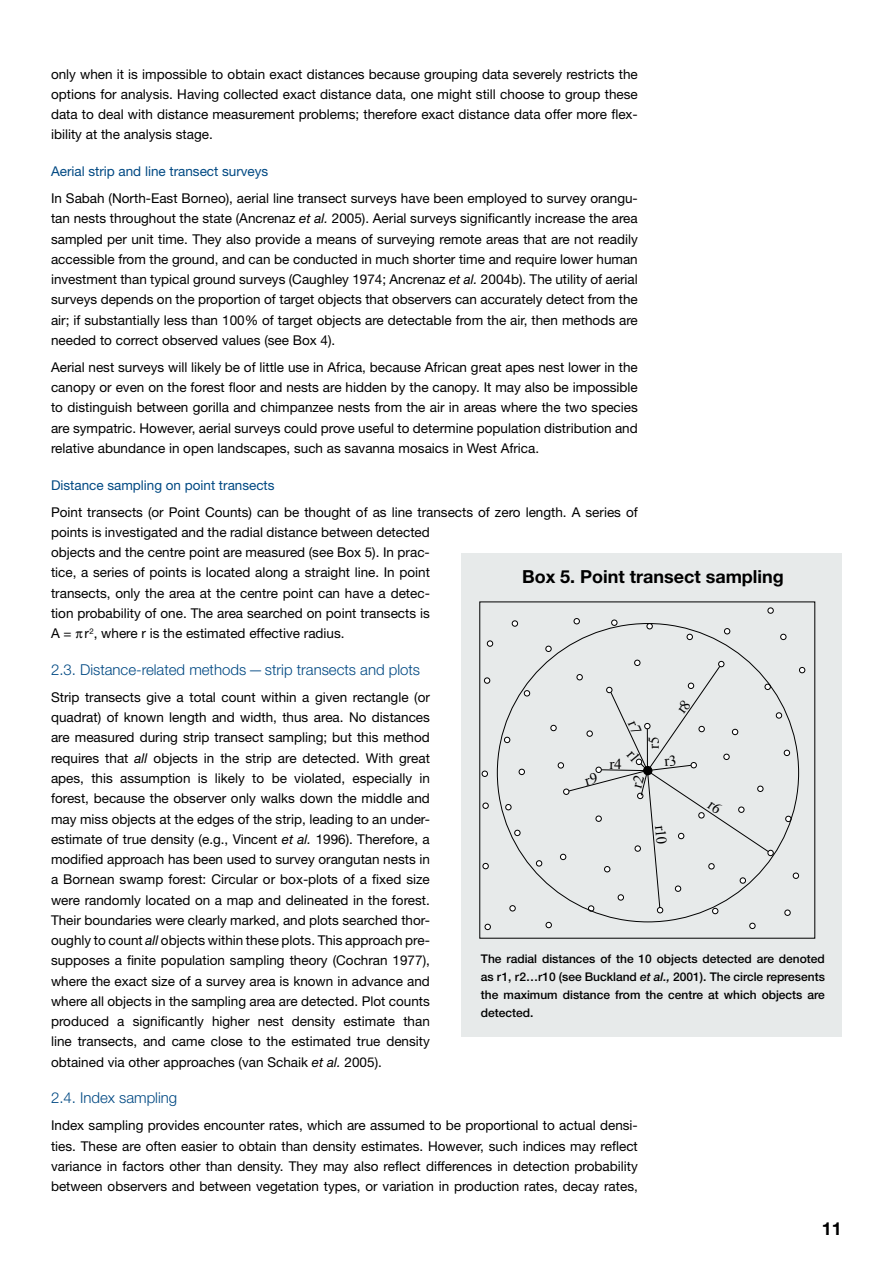
<style>
.page{position:relative;width:893px;height:1263px;background:#fff}
.page>*{position:absolute;margin:0;border:0;box-sizing:border-box;transform-origin:0 0}
.t1{font:700 18px "Helvetica Neue";color:#000}
.t2{font:300 15px "Helvetica Neue";color:#004983}
.t3{font:13.5px/20.2px "Helvetica Neue";color:#000;text-align:justify}
.t4{font:13.5px "Helvetica Neue";color:#004983}
.t5{font:500 12px/18px "Helvetica Neue";color:#000;text-align:justify}
.s1{font-style:italic}
</style>
<div class="page">
<div style="left:461px;top:554px;width:381px;height:483px;background:#e7eaea"></div>
<svg style="left:512px;top:620px;width:6px;height:6px"></svg>
<svg style="left:524px;top:690px;width:6px;height:6px"></svg>
<svg style="left:647px;top:625px;width:6px;height:4px"></svg>
<svg style="left:687px;top:634px;width:6px;height:6px"></svg>
<svg style="left:724px;top:628px;width:6px;height:6px"></svg>
<svg style="left:768px;top:608px;width:6px;height:5px"></svg>
<svg style="left:780px;top:634px;width:6px;height:6px"></svg>
<svg style="left:749px;top:923px;width:6px;height:6px"></svg>
<svg style="left:519px;top:769px;width:6px;height:6px"></svg>
<svg style="left:482px;top:771px;width:6px;height:6px"></svg>
<svg style="left:483px;top:803px;width:6px;height:6px"></svg>
<svg style="left:505px;top:804px;width:6px;height:6px"></svg>
<svg style="left:514px;top:830px;width:6px;height:6px"></svg>
<svg style="left:536px;top:860px;width:6px;height:6px"></svg>
<svg style="left:483px;top:863px;width:6px;height:6px"></svg>
<svg style="left:510px;top:905px;width:6px;height:6px"></svg>
<svg style="left:546px;top:922px;width:6px;height:6px"></svg>
<svg style="left:485px;top:924px;width:6px;height:6px"></svg>
<svg style="left:504px;top:737px;width:6px;height:6px"></svg>
<svg style="left:574px;top:618px;width:6px;height:6px"></svg>
<svg style="left:611px;top:620px;width:6px;height:6px"></svg>
<svg style="left:487px;top:641px;width:6px;height:5px"></svg>
<svg style="left:484px;top:678px;width:6px;height:5px"></svg>
<svg style="left:546px;top:646px;width:5px;height:6px"></svg>
<svg style="left:551px;top:660px;width:254px;height:256px"></svg>
<p class="t3" style="left:51px;top:64px;width:588px">only when it is impossible to obtain exact distances because grouping data severely restricts the options for analysis. Having collected exact distance data, one might still choose to group these data to deal with distance measurement problems; therefore exact distance data offer more flex&shy;ibility at the analysis stage.</p>
<p class="t4" style="left:51px;top:163px;width:219px">Aerial strip and line transect surveys</p>
<p class="t3" style="left:51px;top:188px;width:588px">In Sabah (North-East Borneo), aerial line transect surveys have been employed to survey orangu&shy;tan nests throughout the state (Ancrenaz <span class="s1">et al.</span> 2005). Aerial surveys significantly increase the area sampled per unit time. They also provide a means of surveying remote areas that are not readily accessible from the ground, and can be conducted in much shorter time and require lower human investment than typical ground surveys (Caughley 1974; Ancrenaz <span class="s1">et al.</span> 2004b). The utility of aerial surveys depends on the proportion of target objects that observers can accurately detect from the air; if substantially less than 100% of target objects are detectable from the air, then methods are needed to correct observed values (see Box 4).</p>
<p class="t3" style="left:51px;top:357px;width:588px">Aerial nest surveys will likely be of little use in Africa, because African great apes nest lower in the canopy or even on the forest floor and nests are hidden by the canopy. It may also be impossible to distinguish between gorilla and chimpanzee nests from the air in areas where the two species are sympatric. However, aerial surveys could prove useful to determine population distribution and relative abundance in open landscapes, such as savanna mosaics in West Africa.</p>
<p class="t4" style="left:51px;top:477px;width:225px">Distance sampling on point transects</p>
<p class="t3" style="left:51px;top:502px;width:588px;text-align:left">Point transects (or Point Counts) can be thought of as line transects of zero length. A series of points is investigated and the radial distance between detected<br>objects and the centre point are measured (see Box 5). In prac-<br>tice, a series of points is located along a straight line. In point<br>transects, only the area at the centre point can have a detec-<br>tion probability of one. The area searched on point transects is<br>A = r<sup>2</sup>, where r is the estimated effective radius.</p>
<p class="t2" style="left:51px;top:660px;width:371px">2.3. Distance-related methods—strip transects and plots</p>
<p class="t3" style="left:51px;top:687px;width:380px">Strip transects give a total count within a given rectangle (or quadrat) of known length and width, thus area. No distances are measured during strip transect sampling; but this method requires that <span class="s1">all</span> objects in the strip are detected. With great apes, this assumption is likely to be violated, especially in forest, because the observer only walks down the middle and may miss objects at the edges of the strip, leading to an under&shy;estimate of true density (e.g., Vincent <span class="s1">et al.</span> 1996). Therefore, a modified approach has been used to survey orangutan nests in a Bornean swamp forest: Circular or box-plots of a fixed size were randomly located on a map and delineated in the forest.<br>Their boundaries were clearly marked, and plots searched thor&shy;oughly to count <span class="s1">all</span> objects within these plots. This approach pre&shy;supposes a finite population sampling theory (Cochran 1977), where the exact size of a survey area is known in advance and where all objects in the sampling area are detected. Plot counts produced a significantly higher nest density estimate than line transects, and came close to the estimated true density obtained via other approaches (van Schaik <span class="s1">et al.</span> 2005).</p>
<p class="t2" style="left:51px;top:1089px;width:128px">2.4. Index sampling</p>
<p class="t3" style="left:51px;top:1115px;width:588px">Index sampling provides encounter rates, which are assumed to be proportional to actual densi&shy;ties. These are often easier to obtain than density estimates. However, such indices may reflect variance in factors other than density. They may also reflect differences in detection probability between observers and between vegetation types, or variation in production rates, decay rates,</p>
<h1 class="t1" style="left:522px;top:566px;width:263px">Box 5. Point transect sampling</h1>
<p class="t5" style="left:481px;top:950px;width:345px">The radial distances of the 10 objects detected are denoted as r1, r2…r10 (see Buckland <span class="s1">et al.,</span> 2001). The circle represents the maximum distance from the centre at which objects are detected.</p>
<h1 class="t1" style="left:822px;top:1217px;width:22px">11</h1>
</div>
